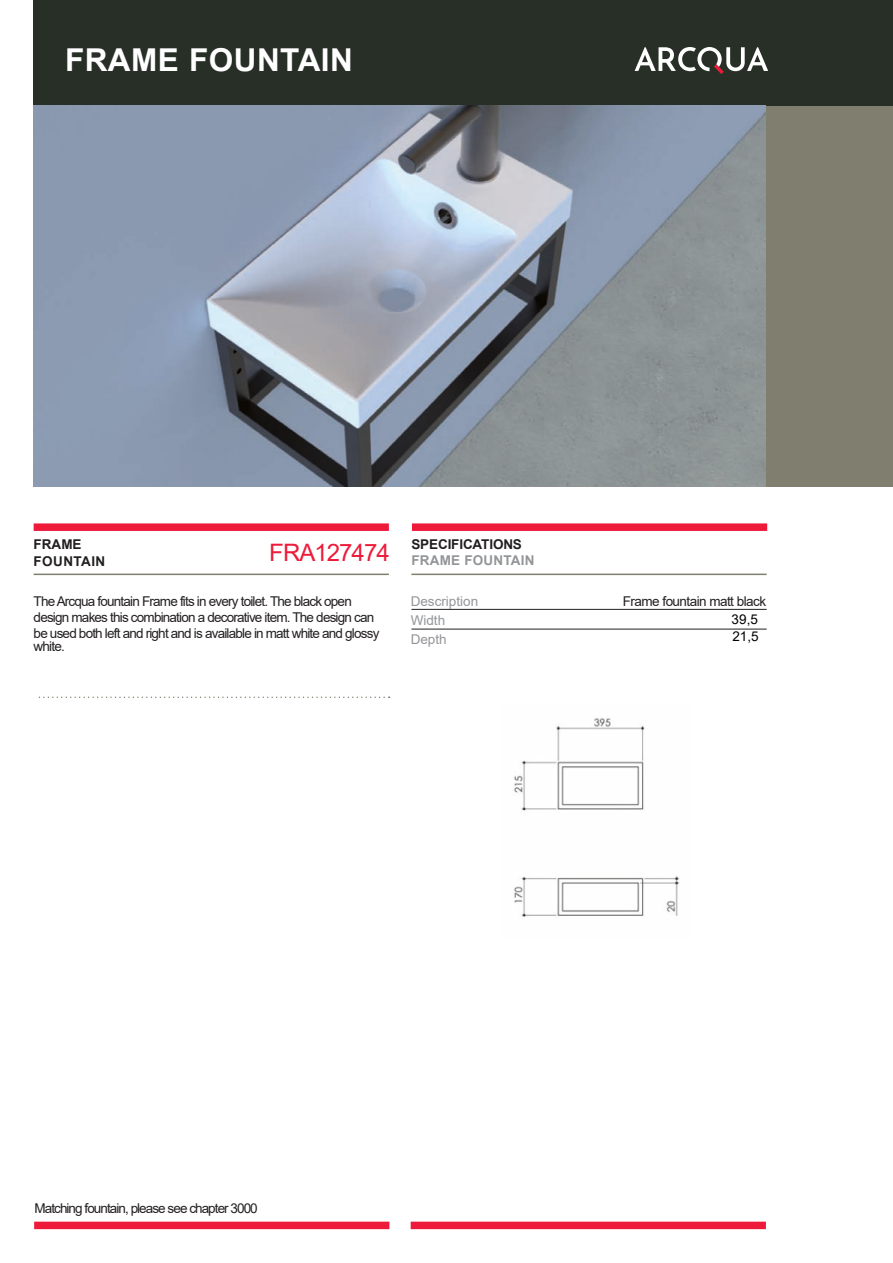
<style>
.page{position:relative;width:893px;height:1263px;background:#fff}
.page>*{position:absolute;margin:0;border:0;box-sizing:border-box;transform-origin:0 0}
.t1{font:700 31.5px "Arial";letter-spacing:.015em;color:#fff}
.t2{font:24px "Arial";letter-spacing:-.04em;color:#ed1a3a}
.t3{font:13.5px/15.8px "Arial";letter-spacing:-.06em;color:#231f20}
.t4{font:13.5px "Arial";letter-spacing:-.04em;color:#231f20}
.t5{font:13.5px/19.2px "Arial";color:#939598}
.t6{font:700 13.5px "Arial";letter-spacing:-.01em;color:#231f20}
.t7{font:700 13.5px "Arial";letter-spacing:.015em;color:#939598}
.t8{font:700 13.5px/16.5px "Arial";letter-spacing:.03em;color:#231f20}
.t9{font:13.5px "Arial";color:#000001}
</style>
<div class="page">
<div style="left:34px;top:0;width:858px;height:106px;background:#272f26"></div>
<svg style="left:634px;top:47px;width:134px;height:27px"></svg>
<div style="left:751px;top:106px;width:141px;height:380px;background:#807f6f"></div>
<div style="left:412px;top:523px;width:355px;height:8px;background:#ed1a3a"></div>
<div style="left:34px;top:523px;width:355px;height:8px;background:#ed1a3a"></div>
<div style="left:34px;top:1221px;width:355px;height:7px;background:#ed1a3a"></div>
<div style="left:410px;top:1221px;width:355px;height:7px;background:#ed1a3a"></div>
<img style="left:34px;top:106px;width:731px;height:380px">
<hr style="left:411px;top:573px;width:355px;height:2px;background:#807f6f">
<hr style="left:411px;top:628px;width:355px;height:1px;background:#231f20">
<hr style="left:411px;top:609px;width:355px;height:1px;background:#231f20">
<hr style="left:34px;top:573px;width:355px;height:2px;background:#807f6f">
<svg style="left:39px;top:696px;width:350px;height:2px"></svg>
<img style="left:514px;top:718px;width:166px;height:199px">
<h1 class="t1" style="left:65px;top:48px;width:289px">FRAME FOUNTAIN</h1>
<p class="t8" style="left:34px;top:537px;width:73px">FRAME<br>FOUNTAIN</p>
<h2 class="t2" style="left:269px;top:543px;width:122px">FRA127474</h2>
<p class="t3" style="left:34px;top:595px;width:347px">The Arcqua fountain Frame fits in every toilet. The black open design makes this combination a decorative item. The design can be used both left and right and is available in matt white and glossy</p>
<p class="t3" style="left:34px;top:640px;width:33px">white.</p>
<p class="t6" style="left:411px;top:538px;width:112px">SPECIFICATIONS</p>
<p class="t7" style="left:411px;top:555px;width:125px">FRAME FOUNTAIN</p>
<p class="t5" style="left:410px;top:592px;width:69px">Description<br>Width<br>Depth</p>
<p class="t4" style="left:623px;top:595px;width:145px">Frame fountain matt black</p>
<p class="t9" style="left:731px;top:613px;width:28px">39,5</p>
<p class="t9" style="left:732px;top:631px;width:28px">21,5</p>
<p class="t3" style="left:34px;top:1201px;width:225px">Matching fountain, please see chapter 3000</p>
</div>
